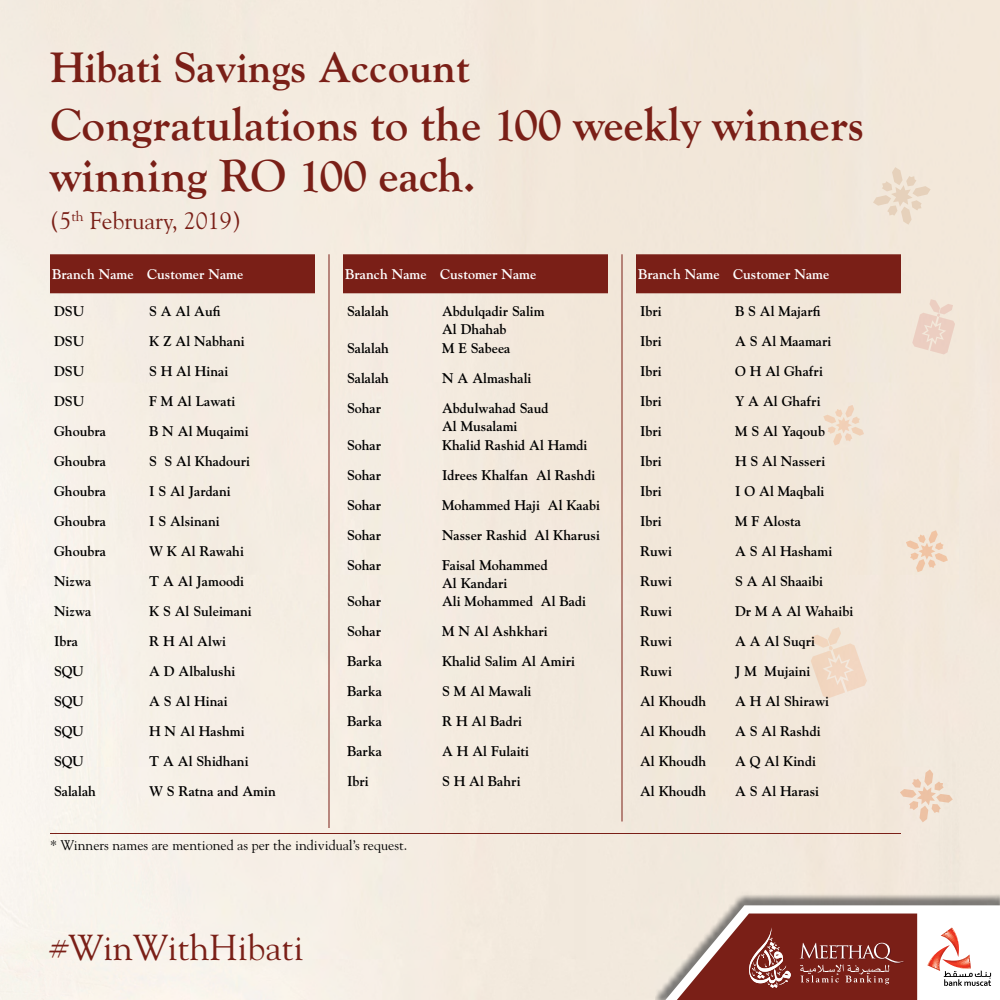
<style>
.page{position:relative;width:1000px;height:1000px;background:#fff}
.page>*{position:absolute;margin:0;border:0;box-sizing:border-box;transform-origin:0 0}
.t1{font:700 47px/51px "Goudy Old Style T";color:#7a1f17}
.t2{font:700 42px "Goudy";color:#7a1f17}
.t3{font:36px "Goudy";color:#7a1f17}
.t4{font:24px "Goudy";color:#7a1f17}
.t5{font:700 14px/18.8px "Goudy";color:#000}
.t6{font:700 14px "Goudy";color:#fff}
.t7{font:14px "Goudy";color:#000}
.t8{font:14px "Goudy";color:#7a1f17}
</style>
<div class="page">
<svg style="left:823px;top:405px;width:41px;height:41px;background:#f1e0ce"></svg>
<img style="left:655px;top:861px;width:345px;height:139px">
<svg style="left:665px;top:905px;width:335px;height:95px"></svg>
<svg style="left:906px;top:530px;width:42px;height:42px;background:#f1dbc7"></svg>
<svg style="left:873px;top:167px;width:58px;height:58px;background:#eee1d1"></svg>
<svg style="left:900px;top:769px;width:53px;height:53px;background:#f0ddcc"></svg>
<svg style="left:912px;top:299px;width:43px;height:55px;background:#eed9cc"></svg>
<svg style="left:811px;top:627px;width:56px;height:71px;background:#f2decc"></svg>
<hr style="left:50px;top:833px;width:851px;height:1px;background:#7a1f17">
<hr style="left:329px;top:254px;width:1px;height:574px;background:#7a1f17">
<hr style="left:622px;top:254px;width:1px;height:568px;background:#7a1f17">
<div style="left:50px;top:254px;width:265px;height:39px;background:#7a1f17"></div>
<div style="left:343px;top:254px;width:265px;height:39px;background:#7a1f17"></div>
<div style="left:636px;top:254px;width:265px;height:39px;background:#7a1f17"></div>
<h2 class="t2" style="left:50px;top:43px;width:421px">Hibati Savings Account</h2>
<h1 class="t1" style="left:50px;top:100px;width:815px">Congratulations to the 100 weekly winners winning RO 100 each.</h1>
<p class="t8" style="left:71px;top:207px;width:14px">th</p>
<h3 class="t4" style="left:50px;top:206px;width:23px">5(</h3>
<h3 class="t4" style="left:90px;top:206px;width:153px">February, 2019(</h3>
<p class="t6" style="left:52px;top:266px;width:83px">Branch Name</p>
<p class="t6" style="left:147px;top:266px;width:98px">Customer Name</p>
<p class="t6" style="left:345px;top:266px;width:83px">Branch Name</p>
<p class="t6" style="left:440px;top:266px;width:98px">Customer Name</p>
<p class="t6" style="left:638px;top:266px;width:83px">Branch Name</p>
<p class="t6" style="left:733px;top:266px;width:98px">Customer Name</p>
<p class="t5" style="left:54px;top:302px;width:32px">DSU</p>
<p class="t5" style="left:149px;top:302px;width:73px">AS Al Aufi</p>
<p class="t5" style="left:347px;top:302px;width:43px">Salalah</p>
<p class="t5" style="left:442px;top:302px;width:104px">Abdulqadir Salim</p>
<p class="t5" style="left:640px;top:302px;width:23px">Ibri</p>
<p class="t5" style="left:735px;top:302px;width:87px">B S Al Majarfi</p>
<p class="t5" style="left:54px;top:332px;width:32px">DSU</p>
<p class="t5" style="left:149px;top:332px;width:97px">K Z Al Nabhani</p>
<p class="t5" style="left:347px;top:338px;width:43px">Salalah</p>
<p class="t5" style="left:442px;top:320px;width:70px">Al Dhahab<br>M E Sabeea</p>
<p class="t5" style="left:640px;top:332px;width:23px">Ibri</p>
<p class="t5" style="left:735px;top:332px;width:98px">A S Al Maamari</p>
<p class="t5" style="left:54px;top:362px;width:32px">DSU</p>
<p class="t5" style="left:149px;top:362px;width:81px">HS Al Hinai</p>
<p class="t5" style="left:347px;top:368px;width:43px">Salalah</p>
<p class="t5" style="left:442px;top:368px;width:91px">N A Almashali</p>
<p class="t5" style="left:640px;top:362px;width:23px">Ibri</p>
<p class="t5" style="left:735px;top:362px;width:89px">O H Al Ghafri</p>
<p class="t5" style="left:54px;top:392px;width:32px">DSU</p>
<p class="t5" style="left:149px;top:392px;width:88px">MF Al Lawati</p>
<p class="t5" style="left:347px;top:398px;width:36px">Sohar</p>
<p class="t5" style="left:442px;top:398px;width:108px">Abdulwahad Saud</p>
<p class="t5" style="left:640px;top:392px;width:23px">Ibri</p>
<p class="t5" style="left:735px;top:392px;width:87px">Y A Al Ghafri</p>
<p class="t5" style="left:54px;top:422px;width:54px">Ghoubra</p>
<p class="t5" style="left:149px;top:422px;width:101px">B N Al Muqaimi</p>
<p class="t5" style="left:347px;top:435px;width:36px">Sohar</p>
<p class="t5" style="left:442px;top:416px;width:147px">Al Musalami<br>Khalid Rashid Al Hamdi</p>
<p class="t5" style="left:640px;top:422px;width:23px">Ibri</p>
<p class="t5" style="left:735px;top:422px;width:91px">M S Al Yaqoub</p>
<p class="t5" style="left:54px;top:452px;width:54px">Ghoubra</p>
<p class="t5" style="left:149px;top:452px;width:103px">SS Al Khadouri</p>
<p class="t5" style="left:640px;top:452px;width:23px">Ibri</p>
<p class="t5" style="left:735px;top:452px;width:92px">H S Al Nasseri</p>
<p class="t5" style="left:347px;top:465px;width:36px">Sohar</p>
<p class="t5" style="left:442px;top:465px;width:88px">Idrees Khalfan</p>
<p class="t5" style="left:536px;top:465px;width:61px">Al Rashdi</p>
<p class="t5" style="left:54px;top:482px;width:54px">Ghoubra</p>
<p class="t5" style="left:149px;top:482px;width:83px">SI Al Jardani</p>
<p class="t5" style="left:347px;top:495px;width:36px">Sohar</p>
<p class="t5" style="left:442px;top:495px;width:99px">Mohammed Haji</p>
<p class="t5" style="left:548px;top:495px;width:54px">Al Kaabi</p>
<p class="t5" style="left:640px;top:482px;width:23px">Ibri</p>
<p class="t5" style="left:735px;top:482px;width:91px">OI Al Maqbali</p>
<p class="t5" style="left:54px;top:512px;width:54px">Ghoubra</p>
<p class="t5" style="left:149px;top:512px;width:72px">SI Alsinani</p>
<p class="t5" style="left:640px;top:512px;width:23px">Ibri</p>
<p class="t5" style="left:735px;top:512px;width:68px">M F Alosta</p>
<p class="t5" style="left:347px;top:525px;width:36px">Sohar</p>
<p class="t5" style="left:442px;top:525px;width:86px">Nasser Rashid</p>
<p class="t5" style="left:535px;top:525px;width:67px">Al Kharusi</p>
<p class="t5" style="left:54px;top:542px;width:54px">Ghoubra</p>
<p class="t5" style="left:149px;top:542px;width:96px">W K Al Rawahi</p>
<p class="t5" style="left:640px;top:542px;width:33px">Ruwi</p>
<p class="t5" style="left:735px;top:542px;width:99px">A S Al Hashami</p>
<p class="t5" style="left:347px;top:555px;width:36px">Sohar</p>
<p class="t5" style="left:442px;top:555px;width:107px">Faisal Mohammed</p>
<p class="t5" style="left:54px;top:572px;width:39px">Nizwa</p>
<p class="t5" style="left:149px;top:572px;width:96px">T A Al Jamoodi</p>
<p class="t5" style="left:442px;top:573px;width:67px">Al Kandari</p>
<p class="t5" style="left:640px;top:572px;width:33px">Ruwi</p>
<p class="t5" style="left:735px;top:572px;width:89px">AS Al Shaaibi</p>
<p class="t5" style="left:54px;top:602px;width:39px">Nizwa</p>
<p class="t5" style="left:149px;top:602px;width:104px">K S Al Suleimani</p>
<p class="t5" style="left:347px;top:592px;width:36px">Sohar</p>
<p class="t5" style="left:442px;top:592px;width:93px">Ali Mohammed</p>
<p class="t5" style="left:541px;top:592px;width:47px">Al Badi</p>
<p class="t5" style="left:640px;top:602px;width:33px">Ruwi</p>
<p class="t5" style="left:735px;top:602px;width:120px">Dr M A Al Wahaibi</p>
<p class="t5" style="left:54px;top:632px;width:26px">Ibra</p>
<p class="t5" style="left:149px;top:632px;width:79px">R H Al Alwi</p>
<p class="t5" style="left:347px;top:622px;width:36px">Sohar</p>
<p class="t5" style="left:442px;top:622px;width:107px">M N Al Ashkhari</p>
<p class="t5" style="left:640px;top:632px;width:33px">Ruwi</p>
<p class="t5" style="left:735px;top:632px;width:82px">A A Al Suqri</p>
<p class="t5" style="left:54px;top:662px;width:31px">SQU</p>
<p class="t5" style="left:149px;top:662px;width:88px">A D Albalushi</p>
<p class="t5" style="left:347px;top:652px;width:36px">Barka</p>
<p class="t5" style="left:442px;top:652px;width:135px">Khalid Salim Al Amiri</p>
<p class="t5" style="left:640px;top:662px;width:33px">Ruwi</p>
<p class="t5" style="left:735px;top:662px;width:23px">MJ</p>
<p class="t5" style="left:765px;top:662px;width:47px">Mujaini</p>
<p class="t5" style="left:54px;top:692px;width:31px">SQU</p>
<p class="t5" style="left:149px;top:692px;width:80px">A S Al Hinai</p>
<p class="t5" style="left:347px;top:682px;width:36px">Barka</p>
<p class="t5" style="left:442px;top:682px;width:91px">MS Al Mawali</p>
<p class="t5" style="left:640px;top:692px;width:68px">Al Khoudh</p>
<p class="t5" style="left:735px;top:692px;width:96px">A H Al Shirawi</p>
<p class="t5" style="left:54px;top:722px;width:31px">SQU</p>
<p class="t5" style="left:149px;top:722px;width:97px">H N Al Hashmi</p>
<p class="t5" style="left:347px;top:712px;width:36px">Barka</p>
<p class="t5" style="left:442px;top:712px;width:82px">R H Al Badri</p>
<p class="t5" style="left:640px;top:722px;width:68px">Al Khoudh</p>
<p class="t5" style="left:735px;top:722px;width:87px">A S Al Rashdi</p>
<p class="t5" style="left:54px;top:752px;width:31px">SQU</p>
<p class="t5" style="left:149px;top:752px;width:101px">T A Al Shidhani</p>
<p class="t5" style="left:347px;top:742px;width:36px">Barka</p>
<p class="t5" style="left:442px;top:742px;width:89px">A H Al Fulaiti</p>
<p class="t5" style="left:640px;top:752px;width:68px">Al Khoudh</p>
<p class="t5" style="left:735px;top:752px;width:82px">A Q Al Kindi</p>
<p class="t5" style="left:54px;top:782px;width:44px">Salalah</p>
<p class="t5" style="left:149px;top:782px;width:128px">W S Ratna and Amin</p>
<p class="t5" style="left:347px;top:772px;width:23px">Ibri</p>
<p class="t5" style="left:442px;top:772px;width:80px">HS Al Bahri</p>
<p class="t5" style="left:640px;top:782px;width:68px">Al Khoudh</p>
<p class="t5" style="left:735px;top:782px;width:86px">A S Al Harasi</p>
<p class="t7" style="left:50px;top:836px;width:359px">* Winners names are mentioned as per the individual s’ request.</p>
<h3 class="t3" style="left:50px;top:926px;width:255px">#WinWithHibati</h3>
</div>
